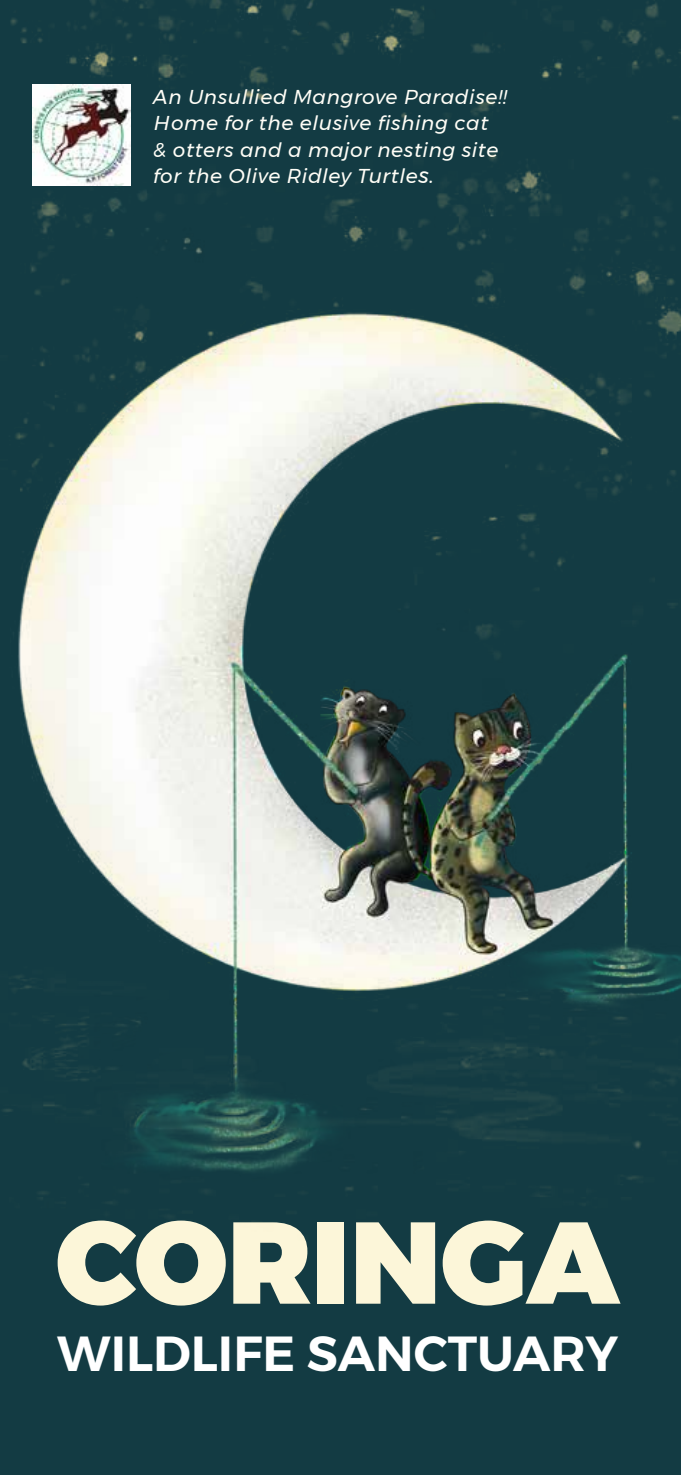
<style>
.page{position:relative;width:681px;height:1475px;background:#fff}
.page>*{position:absolute;margin:0;border:0;box-sizing:border-box;transform-origin:0 0}
.t1{font:900 116px "Montserrat";color:#fcf6d9}
.t2{font:600 49px "Montserrat";color:#fff}
.t3{font:italic 20px/26px "Montserrat";letter-spacing:.03em;color:#fffef7}
.s1{font-size:22px}
</style>
<div class="page">
<div style="left:0;top:0;width:680px;height:1474px;background:#133b43"></div>
<img style="left:3px;top:0;width:677px;height:1204px">
<p class="t3" style="left:153px;top:84px;width:355px">An Unsullied Mangrove Paradise!!<br>Home for the elusive fishing cat<br>&amp; otters and a major nesting site for the Olive Ridley Turtle<span class="s1">s.</span></p>
<h1 class="t1" style="left:56px;top:1166px;width:564px">CORINGA</h1>
<h2 class="t2" style="left:57px;top:1314px;width:562px">WILDLIFE SANCTUARY</h2>
</div>
